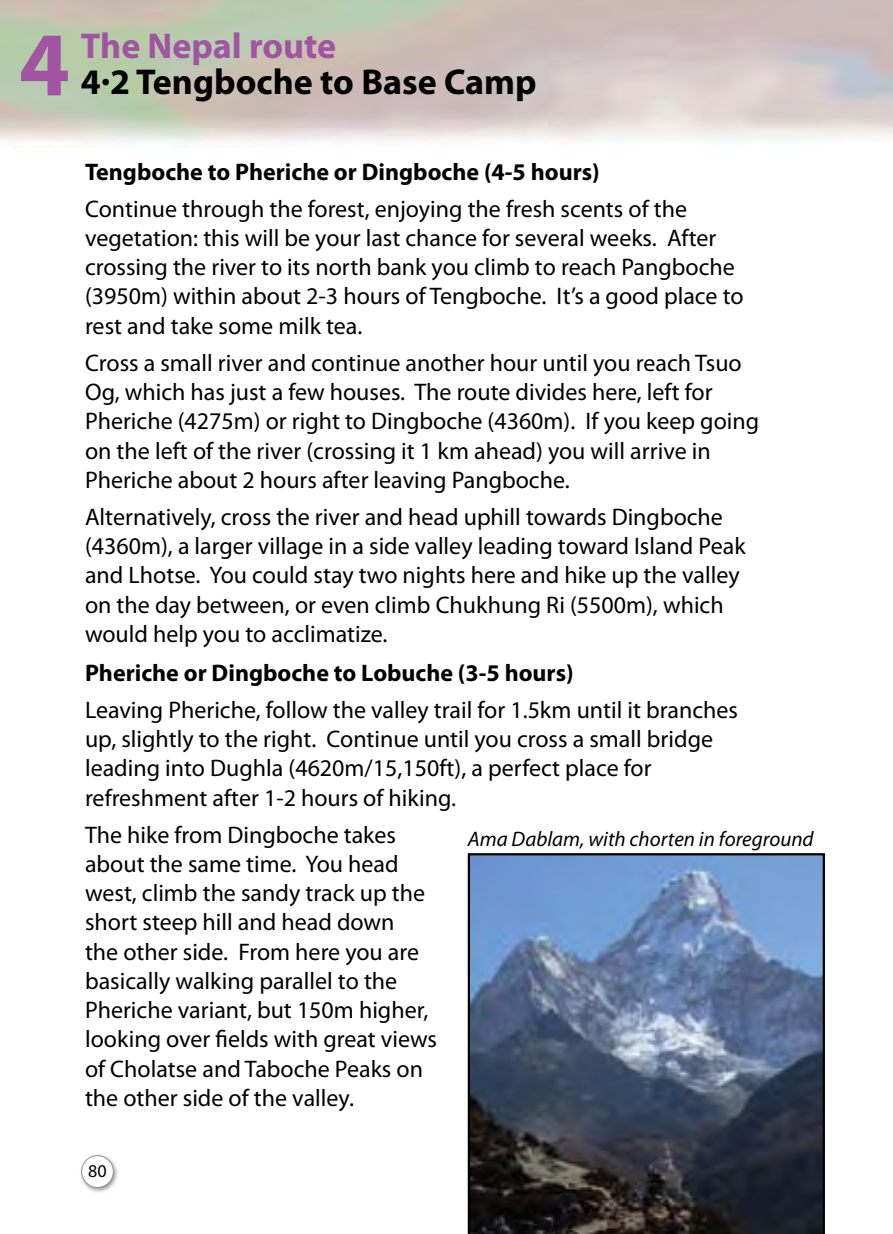
<style>
.page{position:relative;width:893px;height:1234px;background:#fff}
.page>*{position:absolute;margin:0;border:0;box-sizing:border-box;transform-origin:0 0}
.t1{font:700 91.5px "Myriad Pro";color:#a154a1}
.t2{font:700 36px "Myriad Pro";color:#000}
.t3{font:700 36px "Myriad Pro";color:#a154a1}
.t4{font:24px/29.4px "Myriad Pro";color:#000}
.t5{font:700 24px "Myriad Pro";color:#000}
.t6{font:italic 21px "Myriad Pro";color:#000}
.t7{font:18px "Myriad Pro";color:#000}
</style>
<div class="page">
<svg style="left:468px;top:853px;width:357px;height:380px;background:#4f617c"></svg>
<div style="left:79px;top:1152px;width:70px;height:61px;background:#000;opacity:.4"></div>
<div style="left:82px;top:1155px;width:31px;height:32px;background:#fff;border-radius:50%"></div>
<div style="left:81px;top:1154px;width:33px;height:33px;border:1px solid #939598;border-radius:50%"></div>
<h1 class="t1" style="left:19px;top:5px;width:52px">4</h1>
<h2 class="t3" style="left:81px;top:22px;width:257px">The Nepal route</h2>
<h2 class="t2" style="left:81px;top:58px;width:457px">4.2 Tengboche to Base Camp</h2>
<p class="t5" style="left:85px;top:156px;width:516px">Tengboche to Pheriche or Dingboche (4-5 hours)</p>
<p class="t4" style="left:85px;top:193px;width:660px">Continue through the forest, enjoying the fresh scents of the vegetation: this will be your last chance for several weeks. After crossing the river to its north bank you climb to reach Pangboche (3950m) within about 2-3 hours of Tengboche. It’s a good place to rest and take some milk tea.</p>
<p class="t4" style="left:85px;top:347px;width:676px">Cross a small river and continue another hour until you reach Tsuo Og, which has just a few houses. The route divides here, left for Pheriche (4275m) or right to Dingboche (4360m). If you keep going on the left of the river (crossing it 1 km ahead) you will arrive in Pheriche about 2 hours after leaving Pangboche.</p>
<p class="t4" style="left:85px;top:501px;width:662px">Alternatively, cross the river and head uphill towards Dingboche (4360m), a larger village in a side valley leading toward Island Peak and Lhotse. You could stay two nights here and hike up the valley on the day between, or even climb Chukhung Ri (5500m), which would help you to acclimatize.</p>
<p class="t5" style="left:85px;top:657px;width:490px">Pheriche or Dingboche to Lobuche (3-5 hours)</p>
<p class="t4" style="left:85px;top:694px;width:654px">Leaving Pheriche, follow the valley trail for 1.5km until it branches up, slightly to the right. Continue until you cross a small bridge leading into Dughla (4620m/15,150ft), a perfect place for refreshment after 1-2 hours of hiking.</p>
<p class="t4" style="left:85px;top:819px;width:354px">The hike from Dingboche takes about the same time. You head west, climb the sandy track up the short steep hill and head down<br>the other side. From here you are basically walking parallel to the<br>Pheriche variant, but 150m higher, looking over fields with great views of Cholatse and Taboche Peaks on the other side of the valley.</p>
<p class="t6" style="left:468px;top:826px;width:347px">Ama Dablam, with chorten in foreground</p>
<p class="t7" style="left:88px;top:1159px;width:20px">80</p>
</div>
